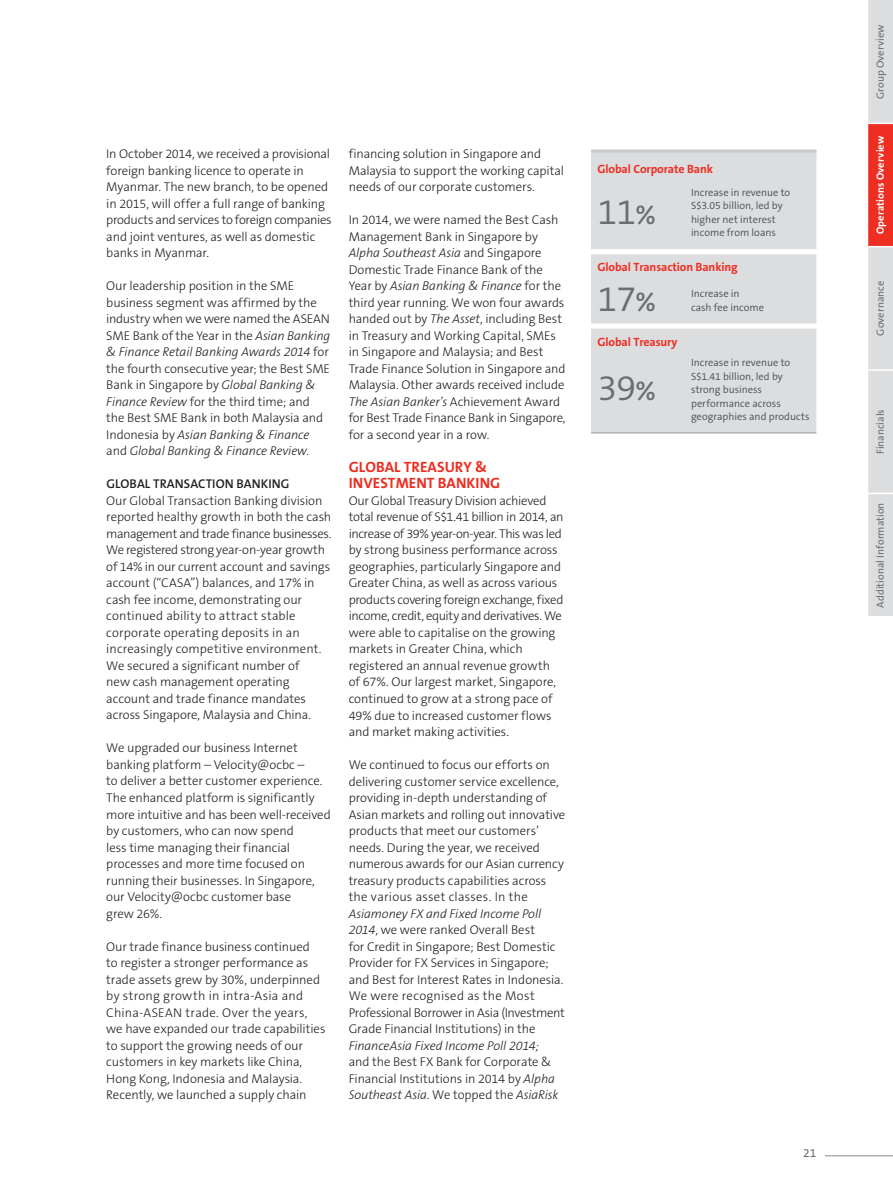
<style>
.page{position:relative;width:893px;height:1191px;background:#fff}
.page>*{position:absolute;margin:0;border:0;box-sizing:border-box;transform-origin:0 0}
.t1{font:300 36px "The Sans B W4";color:#6c6d70}
.t2{font:700 15px "The Sans B W7";letter-spacing:.005em;color:#ee2e22}
.t3{font:300 12.75px/16.5px "The Sans B W3";letter-spacing:-.01em;color:#231f20}
.t4{font:italic 300 12.75px "The Sans B W3";letter-spacing:-.01em;color:#231f20}
.t5{font:600 12.75px "The Sans B W6";letter-spacing:.005em;color:#231f20}
.t6{font:700 12px "The Sans B W7";letter-spacing:-.01em;color:#ee2e22}
.t7{font:12px "The Sans B W5 Plain";color:#6c6d70}
.t8{font:300 10.5px/13.5px "The Sans B W4";color:#4b4c4d}
.t9{font:10.5px "The Sans B W5 Plain";letter-spacing:.005em;color:#6c6d70}
.t10{font:700 10.5px "The Sans B W7";letter-spacing:.005em;color:#fff}
.s1{font-style:italic}
.s2{font-family:"The Sans B W6";font-weight:600;font-size:27px}
</style>
<div class="page">
<div style="left:591px;top:152px;width:225px;height:280px;background:#dcdddf"></div>
<hr style="left:591px;top:432px;width:94px;height:1px;background:#939598">
<hr style="left:685px;top:432px;width:131px;height:1px;background:#939598">
<hr style="left:591px;top:149px;width:94px;height:3px;background:#c7c8ca">
<hr style="left:685px;top:149px;width:131px;height:3px;background:#c7c8ca">
<hr style="left:825px;top:1155px;width:68px;height:1px;background:#939598">
<svg style="left:867px;top:0;width:26px;height:616px;background:#e2bfbf"></svg>
<p class="t3" style="left:106px;top:146px;width:227px">In October 2014, we received a provisional foreign banking licence to operate in Myanmar. The new branch, to be opened in 2015, will offer a full range of banking products and services to foreign companies and joint ventures, as well as domestic banks in Myanmar.</p>
<p class="t3" style="left:106px;top:278px;width:225px">Our leadership position in the SME business segment was affirmed by the industry when we were named the ASEAN SME Bank of the Year in the <span class="s1">Asian Banking &amp; Finance Retail Banking Awards 2014</span> for the fourth consecutive year; the Best SME Bank in Singapore by <span class="s1">Global Banking &amp; Finance Review</span> for the third time; and the Best SME Bank in both Malaysia and Indonesia by <span class="s1">Asian Banking &amp; Finance </span>and <span class="s1">Global Banking &amp; Finance Review.</span></p>
<p class="t5" style="left:106px;top:476px;width:185px">GLOBAL TRANSACTION BANKING</p>
<p class="t3" style="left:106px;top:492px;width:227px">Our Global Transaction Banking division reported healthy growth in both the cash management and trade finance businesses.<br>We registered strong year-on-year growth of 14% in our current account and savings account (“CASA”) balances, and 17% in cash fee income, demonstrating our continued ability to attract stable corporate operating deposits in an increasingly competitive environment.<br>We secured a significant number of<br>new cash management operating account and trade finance mandates across Singapore, Malaysia and China.</p>
<p class="t3" style="left:106px;top:740px;width:226px">We upgraded our business Internet banking platform – Velocity@ocbc –<br>to deliver a better customer experience.<br>The enhanced platform is significantly more intuitive and has been well-received by customers, who can now spend<br>less time managing their financial processes and more time focused on running their businesses. In Singapore, our Velocity@ocbc customer base<br>grew 26%.</p>
<p class="t3" style="left:106px;top:938px;width:221px">Our trade finance business continued<br>to register a stronger performance as trade assets grew by 30%, underpinned by strong growth in intra-Asia and China-ASEAN trade. Over the years, we have expanded our trade capabilities to support the growing needs of our customers in key markets like China, Hong Kong, Indonesia and Malaysia.<br>Recently, we launched a supply chain</p>
<p class="t3" style="left:349px;top:146px;width:217px">financing solution in Singapore and<br>Malaysia to support the working capital needs of our corporate customers.</p>
<p class="t3" style="left:349px;top:212px;width:218px">In 2014, we were named the Best Cash Management Bank in Singapore by <span class="s1">Alpha Southeast Asia</span> and Singapore Domestic Trade Finance Bank of the Year by <span class="s1">Asian Banking &amp; Finance</span> for the third year running. We won four awards handed out by <span class="s1">The Asset</span>, including Best in Treasury and Working Capital, SMEs in Singapore and Malaysia; and Best Trade Finance Solution in Singapore and Malaysia. Other awards received include <span class="s1">The Asian Banker’s</span> Achievement Award for Best Trade Finance Bank in Singapore, for a second year in a row.</p>
<p class="t2" style="left:349px;top:457px;width:106px">GLOBAL TREASURY</p>
<p class="t2" style="left:475px;top:457px;width:13px">&amp;</p>
<p class="t2" style="left:349px;top:474px;width:9px">INVE</p>
<p class="t2" style="left:380px;top:474px;width:27px">STMEN</p>
<p class="t2" style="left:427px;top:474px;width:30px">T BANKIN</p>
<p class="t2" style="left:490px;top:474px;width:12px">G</p>
<p class="t3" style="left:349px;top:492px;width:216px">Our Global Treasury Division achieved total revenue of S$1.41 billion in 2014, an increase of 39% year-on-year. This was led by strong business performance across geographies, particularly Singapore and Greater China, as well as across various products covering foreign exchange, fixed income, credit, equity and derivatives. We were able to capitalise on the growing markets in Greater China, which registered an annual revenue growth of 67%. Our largest market, Singapore, continued to grow at a strong pace of 49% due to increased customer flows and market making activities.</p>
<p class="t3" style="left:349px;top:756px;width:218px">We continued to focus our efforts on delivering customer service excellence, providing in-depth understanding of Asian markets and rolling out innovative products that meet our customers’ needs. During the year, we received numerous awards for our Asian currency treasury products capabilities across the various asset classes. In the</p>
<p class="t3" style="left:349px;top:905px;width:218px"><span class="s1">Asiamoney FX and Fixed Income Poll 2014</span>, we were ranked Overall Best<br>for Credit in Singapore; Best Domestic Provider for FX Services in Singapore; and Best for Interest Rates in Indonesia.<br>We were recognised as the Most Professional Borrower in Asia (Investment Grade Financial Institutions) in the</p>
<p class="t4" style="left:349px;top:1037px;width:192px">FinanceAsia Fixed Income Poll 2014;</p>
<p class="t3" style="left:349px;top:1053px;width:211px">and the Best FX Bank for Corporate &amp;<br>Financial Institutions in 2014 by <span class="s1">Alpha<br>Southeast Asia.</span> We topped the <span class="s1">AsiaRisk</span></p>
<p class="t6" style="left:597px;top:161px;width:117px">Global Corporate Bank</p>
<h1 class="t1" style="left:597px;top:189px;width:60px">11<span class="s2">%</span></h1>
<p class="t8" style="left:691px;top:186px;width:101px">Increase in revenue to<br>S$3.05 billion, led by higher net interest income from loans</p>
<p class="t6" style="left:597px;top:259px;width:142px">Global Transaction Banking</p>
<h1 class="t1" style="left:597px;top:275px;width:60px">17<span class="s2">%</span></h1>
<p class="t8" style="left:691px;top:287px;width:75px">Increase in<br>cash fee income</p>
<p class="t6" style="left:597px;top:334px;width:82px">Global Treasury</p>
<h1 class="t1" style="left:597px;top:365px;width:60px">39<span class="s2">%</span></h1>
<p class="t8" style="left:691px;top:356px;width:120px">Increase in revenue to<br>S$1.41 billion, led by strong business performance across geographies and products</p>
<p class="t7" style="left:803px;top:1144px;width:15px">21</p>
<p class="t9" style="left:873px;top:99px;width:76px;rotate:-90deg">Group Overview</p>
<p class="t10" style="left:873px;top:234px;width:100px;rotate:-90deg">Operations Overview</p>
<p class="t9" style="left:873px;top:336px;width:56px;rotate:-90deg">Governance</p>
<p class="t9" style="left:873px;top:454px;width:46px;rotate:-90deg">Financials</p>
<p class="t9" style="left:873px;top:607px;width:107px;rotate:-90deg">Additional Information</p>
</div>
